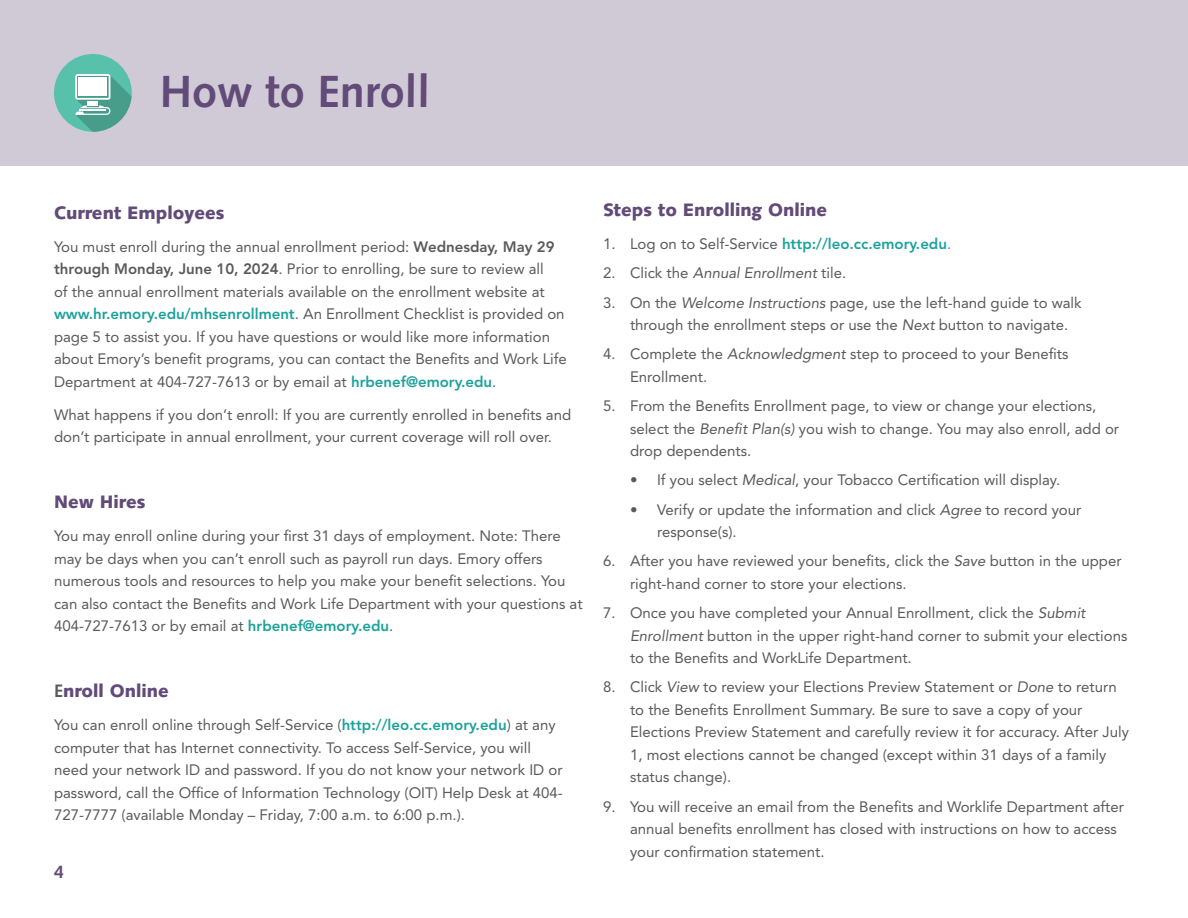
<style>
.page{position:relative;width:1188px;height:918px;background:#fff}
.page>*{position:absolute;margin:0;border:0;box-sizing:border-box;transform-origin:0 0}
.t1{font:700 45px "Syntax LT Std";color:#624b78}
.t2{font:900 18px "Syntax LT Std";color:#624b78}
.t3{font:700 18px "Syntax LT Std";color:#624b78}
.t4{font:15px/22.5px "Avenir LT Std";color:#5a5a5d}
.t5{font:800 15px "Avenir LT Std";color:#1ca29c}
.t6{font:italic 15px "Avenir LT Std";color:#5a5a5d}
.s1{font-weight:800}
.s2{font-weight:800;color:#1ca29c}
.s3{font-weight:700;color:#5a5a5d}
.s4{font-weight:400;color:#5a5a5d}
.s5{font-weight:400}
.s6{font-style:normal}
.s7{font-style:italic}
</style>
<div class="page">
<div style="left:0;top:0;width:1188px;height:165px;background:#d0c9d6"></div>
<div style="left:54px;top:54px;width:78px;height:78px;background:#57c1ac;border-radius:50%"></div>
<svg style="left:75px;top:74px;width:57px;height:58px"></svg>
<div style="left:79px;top:77px;width:28px;height:19px;background:#fff"></div>
<h1 class="t1" style="left:160px;top:65px;width:272px">How to Enroll</h1>
<p class="t2" style="left:54px;top:202px;width:172px">Current Employees</p>
<p class="t4" style="left:54px;top:235px;width:514px">You must enroll during the annual enrollment period: <span class="s1">Wednesday, May 29 through Monday, June 10, 2024</span>. Prior to enrolling, be sure to review all<br>of the annual enrollment materials available on the enrollment website at <span class="s2">www.hr.emory.edu/mhsenrollment</span>. An Enrollment Checklist is provided on page 5 to assist you. If you have questions or would like more information about Emory’s benefit programs, you can contact the Benefits and Work Life Department at 404-727-7613 or by email at <span class="s2">hrbenef@emory.edu</span>.</p>
<p class="t4" style="left:54px;top:403px;width:519px">What happens if you don’t enroll: If you are currently enrolled in benefits and don’t participate in annual enrollment, your current coverage will roll over.</p>
<p class="t2" style="left:54px;top:491px;width:93px">New Hires</p>
<p class="t4" style="left:54px;top:525px;width:530px">You may enroll online during your first 31 days of employment. Note: There may be days when you can’t enroll such as payroll run days. Emory offers numerous tools and resources to help you make your benefit selections. You can also contact the Benefits and Work Life Department with your questions at 404-727-7613 or by email at <span class="s2">hrbenef@emory.edu</span>.</p>
<p class="t2" style="left:54px;top:680px;width:116px"><span class="s3">E</span>nroll Online</p>
<p class="t4" style="left:54px;top:714px;width:510px">You can enroll online through Self-Service (<span class="s2">http://leo.cc.emory.edu</span>) at any computer that has Internet connectivity. To access Self-Service, you will need your network ID and password. If you do not know your network ID or password, call the Office of Information Technology (OIT) Help Desk at 404- 727-7777 (available Monday – Friday, 7:00 a.m. to 6:00 p.m.).</p>
<p class="t3" style="left:54px;top:861px;width:12px">4</p>
<p class="t2" style="left:603px;top:199px;width:226px">Steps to Enrolling Online</p>
<p class="t5" style="left:603px;top:235px;width:350px"><span class="s4">1. Log on to Self-Service</span> http://leo.cc.emory.edu<span class="s5">.</span></p>
<p class="t6" style="left:603px;top:264px;width:245px"><span class="s6">2. Click the</span> Annual Enrollment <span class="s6">tile.</span></p>
<p class="t4" style="left:630px;top:291px;width:453px;text-indent:-27px">3. On the <span class="s7">Welcome Instructions</span> page, use the left-hand guide to walk through the enrollment steps or use the <span class="s7">Next</span> button to navigate.</p>
<p class="t4" style="left:630px;top:343px;width:440px;text-indent:-27px">4. Complete the <span class="s7">Acknowledgment</span> step to proceed to your Benefits<br>Enrollment.</p>
<p class="t4" style="left:630px;top:395px;width:491px;text-indent:-27px">5. From the Benefits Enrollment page, to view or change your elections, select the <span class="s7">Benefit Plan(s)</span> you wish to change. You may also enroll, add or drop dependents.</p>
<p class="t4" style="left:630px;top:469px;width:432px">• If you select <span class="s7">Medical</span>, your Tobacco Certification will display.</p>
<p class="t4" style="left:657px;top:498px;width:426px;text-indent:-27px">• Verify or update the information and click <span class="s7">Agree</span> to record your response(s).</p>
<p class="t4" style="left:630px;top:550px;width:493px;text-indent:-27px">6. After you have reviewed your benefits, click the <span class="s7">Save</span> button in the upper right-hand corner to store your elections.</p>
<p class="t4" style="left:630px;top:602px;width:499px;text-indent:-27px">7. Once you have completed your Annual Enrollment, click the <span class="s7">Submit<br>Enrollment</span> button in the upper right-hand corner to submit your elections to the Benefits and WorkLife Department.</p>
<p class="t4" style="left:630px;top:676px;width:500px;text-indent:-27px">8. Click <span class="s7">View</span> to review your Elections Preview Statement or <span class="s7">Done</span> to return to the Benefits Enrollment Summary. Be sure to save a copy of your Elections Preview Statement and carefully review it for accuracy. After July 1, most elections cannot be changed (except within 31 days of a family status change).</p>
<p class="t4" style="left:630px;top:795px;width:496px;text-indent:-27px">9. You will receive an email from the Benefits and Worklife Department after annual benefits enrollment has closed with instructions on how to access your confirmation statement.</p>
</div>
